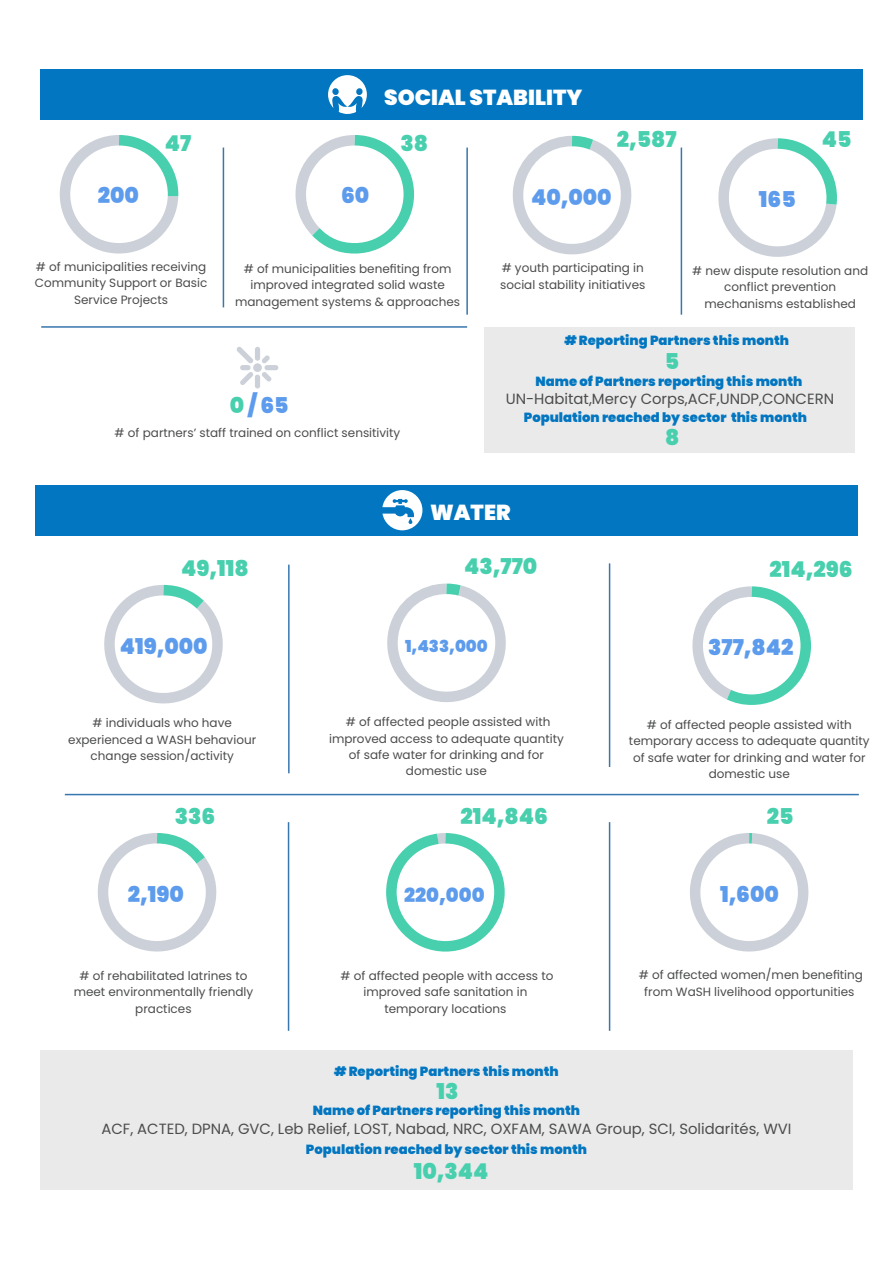
<style>
.page{position:relative;width:893px;height:1263px;background:#fff}
.page>*{position:absolute;margin:0;border:0;box-sizing:border-box;transform-origin:0 0}
.t1{font:900 21.75px "Poppins";color:#48cfae}
.t2{font:900 21.75px "Poppins";color:#5d9bec}
.t3{font:900 21.75px "Poppins";color:#fff}
.t4{font:900 19.5px "Poppins";color:#5d9bec}
.t5{font:900 16.5px "Poppins";color:#5d9bec}
.t6{font:14.85px "Poppins";color:#4b4c4d}
.t7{font:900 13.2px "Poppins";color:#0276c0}
.t8{font:12px/16.5px "Poppins";color:#4b4c4d;text-align:center}
.s1{color:#48cfae}
</style>
<div class="page">
<div style="left:253px;top:363px;width:9px;height:9px;background:#ccd0d9;border-radius:50%"></div>
<div style="left:255px;top:347px;width:5px;height:14px;background:#ccd0d9;border-radius:3px"></div>
<svg style="left:236px;top:347px;width:17px;height:17px"></svg>
<div style="left:240px;top:365px;width:11px;height:5px;background:#ccd0d9;border-radius:3px"></div>
<svg style="left:240px;top:372px;width:13px;height:13px"></svg>
<div style="left:255px;top:375px;width:5px;height:13px;background:#ccd0d9;border-radius:3px"></div>
<svg style="left:262px;top:372px;width:10px;height:10px"></svg>
<div style="left:264px;top:365px;width:14px;height:5px;background:#ccd0d9;border-radius:3px"></div>
<svg style="left:262px;top:355px;width:8px;height:9px"></svg>
<div style="left:41px;top:70px;width:822px;height:50px;background:#0276c0"></div>
<svg style="left:328px;top:75px;width:39px;height:39px"></svg>
<svg style="left:512px;top:135px;width:120px;height:120px"></svg>
<div style="left:484px;top:327px;width:370px;height:125px;background:#eaeaea"></div>
<hr style="left:223px;top:148px;width:1px;height:159px;background:#3776af">
<hr style="left:41px;top:326px;width:426px;height:2px;background:#3776af">
<hr style="left:466px;top:148px;width:2px;height:167px;background:#3776af">
<hr style="left:681px;top:148px;width:1px;height:167px;background:#3776af">
<svg style="left:64px;top:135px;width:115px;height:119px"></svg>
<svg style="left:718px;top:138px;width:119px;height:119px"></svg>
<svg style="left:295px;top:135px;width:120px;height:119px"></svg>
<hr style="left:65px;top:794px;width:794px;height:1px;background:#3776af">
<hr style="left:288px;top:565px;width:2px;height:208px;background:#3776af">
<hr style="left:288px;top:822px;width:1px;height:209px;background:#3776af">
<hr style="left:609px;top:822px;width:1px;height:209px;background:#3776af">
<hr style="left:609px;top:563px;width:1px;height:204px;background:#3776af">
<svg style="left:692px;top:586px;width:119px;height:119px"></svg>
<svg style="left:387px;top:583px;width:119px;height:119px"></svg>
<svg style="left:104px;top:584px;width:119px;height:120px"></svg>
<div style="left:35px;top:485px;width:822px;height:50px;background:#0276c0"></div>
<svg style="left:382px;top:490px;width:40px;height:40px"></svg>
<svg style="left:97px;top:833px;width:120px;height:119px"></svg>
<svg style="left:690px;top:833px;width:119px;height:119px"></svg>
<svg style="left:386px;top:833px;width:119px;height:119px"></svg>
<div style="left:40px;top:1050px;width:813px;height:140px;background:#eaeaea"></div>
<h1 class="t2" style="left:98px;top:183px;width:43px">200</h1>
<h1 class="t1" style="left:165px;top:131px;width:28px">47</h1>
<h1 class="t2" style="left:341px;top:183px;width:30px">60</h1>
<h1 class="t3" style="left:384px;top:84px;width:199px">SOCIAL STABILITY</h1>
<h1 class="t1" style="left:401px;top:131px;width:29px">38</h1>
<h1 class="t1" style="left:617px;top:126px;width:61px">2,587</h1>
<h1 class="t2" style="left:531px;top:184px;width:82px">40,000</h1>
<h1 class="t2" style="left:759px;top:186px;width:38px">165</h1>
<h1 class="t1" style="left:822px;top:126px;width:31px">45</h1>
<p class="t8" style="left:35px;top:258px;width:174px"># of municipalities receiving<br>Community Support or Basic<br>Service Projects</p>
<p class="t8" style="left:235px;top:261px;width:227px"># of municipalities benefiting from improved integrated solid waste management systems &amp; approaches</p>
<p class="t8" style="left:500px;top:260px;width:147px;text-align:left"># youth participating in social stability initiatives</p>
<p class="t8" style="left:692px;top:262px;width:177px"># new dispute resolution and conflict prevention mechanisms established</p>
<h1 class="t2" style="left:230px;top:393px;width:60px"><span class="s1">0</span> / 65</h1>
<p class="t8" style="left:115px;top:424px;width:287px"># of partners’ staff trained on conflict sensitivity</p>
<h1 class="t1" style="left:181px;top:555px;width:69px">49,118</h1>
<p class="t7" style="left:564px;top:333px;width:226px"># Reporting Partners this month</p>
<h1 class="t1" style="left:665px;top:348px;width:16px">5</h1>
<p class="t6" style="left:506px;top:390px;width:330px">UN-Habitat,Mercy Corps,ACF,UNDP,CONCERN</p>
<p class="t7" style="left:535px;top:373px;width:269px">Name of Partners reporting this month</p>
<p class="t7" style="left:524px;top:410px;width:285px">Population reached by sector this month</p>
<h1 class="t3" style="left:430px;top:500px;width:82px">WATER</h1>
<h1 class="t1" style="left:464px;top:554px;width:74px">43,770</h1>
<h1 class="t1" style="left:665px;top:425px;width:16px">8</h1>
<h1 class="t1" style="left:769px;top:557px;width:85px">214,296</h1>
<h1 class="t2" style="left:120px;top:633px;width:89px">419,000</h1>
<h3 class="t5" style="left:405px;top:637px;width:84px">1,433,000</h3>
<h1 class="t2" style="left:708px;top:635px;width:87px">377,842</h1>
<p class="t8" style="left:68px;top:715px;width:189px"># individuals who have experienced a WASH behaviour change session/activity</p>
<p class="t8" style="left:329px;top:714px;width:236px"># of affected people assisted with improved access to adequate quantity of safe water for drinking and for domestic use</p>
<p class="t8" style="left:629px;top:716px;width:242px"># of affected people assisted with temporary access to adequate quantity of safe water for drinking and water for domestic use</p>
<h1 class="t1" style="left:175px;top:803px;width:42px">336</h1>
<h1 class="t1" style="left:461px;top:803px;width:89px">214,846</h1>
<h1 class="t1" style="left:767px;top:803px;width:28px">25</h1>
<h1 class="t2" style="left:128px;top:881px;width:57px">2,190</h1>
<h2 class="t4" style="left:404px;top:884px;width:82px">220,000</h2>
<h1 class="t2" style="left:720px;top:881px;width:60px">1,600</h1>
<p class="t8" style="left:74px;top:967px;width:181px"># of rehabilitated latrines to meet environmentally friendly practices</p>
<p class="t8" style="left:341px;top:967px;width:214px"># of affected people with access to improved safe sanitation in temporary locations</p>
<p class="t8" style="left:639px;top:967px;width:226px"># of affected women/men benefiting from WaSH livelihood opportunities</p>
<p class="t7" style="left:334px;top:1063px;width:226px"># Reporting Partners this month</p>
<h1 class="t1" style="left:437px;top:1079px;width:24px">13</h1>
<p class="t7" style="left:313px;top:1103px;width:269px">Name of Partners reporting this month</p>
<p class="t7" style="left:306px;top:1141px;width:282px">Population reached by sector this month</p>
<p class="t6" style="left:102px;top:1120px;width:691px">ACF, ACTED, DPNA, GVC, Leb Relief, LOST, Nabad, NRC, OXFAM, SAWA Group, SCI, Solidarités, WVI</p>
<h1 class="t1" style="left:414px;top:1159px;width:76px">10,344</h1>
</div>
